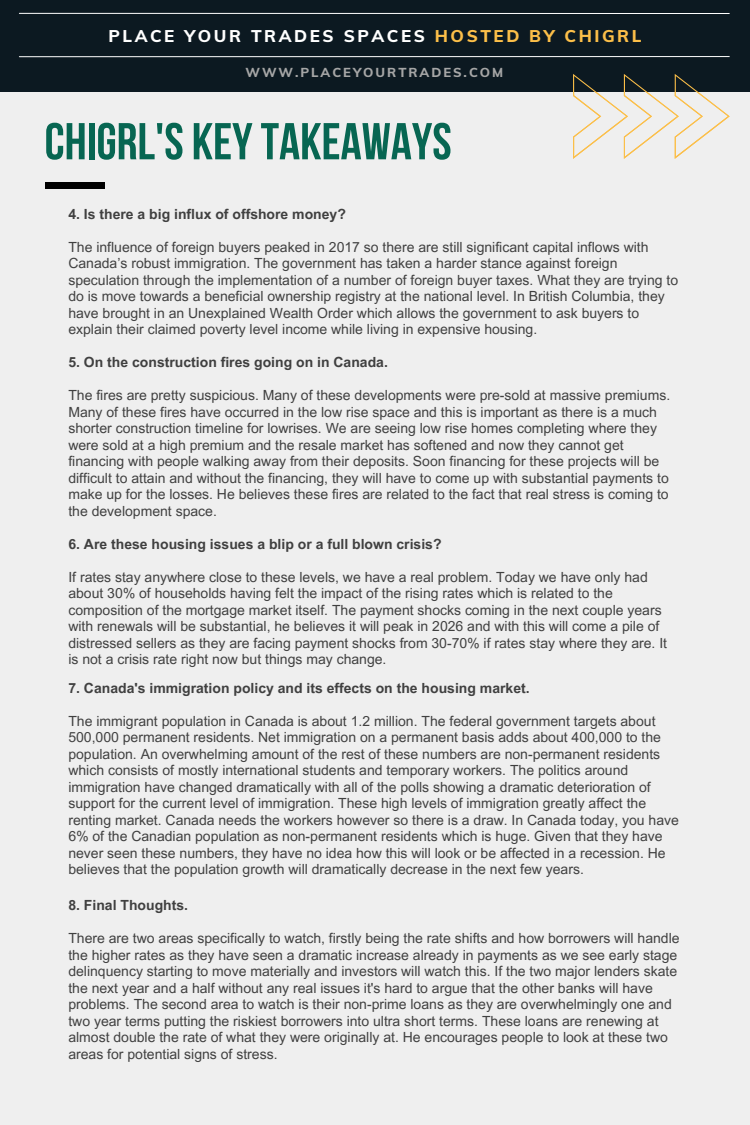
<style>
.page{position:relative;width:750px;height:1125px;background:#efefef}
.page>*{position:absolute;margin:0;border:0;box-sizing:border-box;transform-origin:0 0}
.t1{font:700 51.7px "Bebas Neue";color:#076652}
.t2{font:800 17px "Muli";letter-spacing:.15em;color:#fff}
.t3{font:14px/16.5px "Arial MT Pro";color:#404040}
.t4{font:700 14px "Arial MT Pro";color:#404040}
.t5{font:800 13px "Muli";letter-spacing:.15em;color:#a6a6a6}
.s1{color:#fcbf49}
</style>
<div class="page">
<div style="left:0;top:0;width:750px;height:92px;background:#0c1921"></div>
<hr style="left:19px;top:13px;width:710px;height:1px;background:#fff">
<hr style="left:19px;top:56px;width:710px;height:1px;background:#fff">
<svg style="left:573px;top:74px;width:157px;height:85px"></svg>
<div style="left:45px;top:182px;width:60px;height:7px;background:#000"></div>
<p class="t2" style="left:108px;top:25px;width:535px">PLACE YOUR TRADES SPACES <span class="s1">HOSTED BY CHIGRL</span></p>
<p class="t5" style="left:245px;top:64px;width:259px">WWW.PLACEYOURTRADES.COM</p>
<p class="t1" style="left:45px;top:121px;width:409px">CHIGRL'S KEYTAKEAWAYS</p>
<p class="t4" style="left:68px;top:209px;width:279px">4. Is there a big influx of offshore money?</p>
<p class="t3" style="left:68px;top:240px;width:611px">The influence of foreign buyers peaked in 2017 so there are still significant capital inflows with Canada’s robust immigration. The government has taken a harder stance against foreign speculation through the implementation of a number of foreign buyer taxes. What they are trying to do is move towards a beneficial ownership registry at the national level. In British Columbia, they have brought in an Unexplained Wealth Order which allows the government to ask buyers to explain their claimed poverty level income while living in expensive housing.</p>
<p class="t4" style="left:68px;top:357px;width:321px">5. On the construction fires going on in Canada.</p>
<p class="t3" style="left:68px;top:389px;width:603px">The fires are pretty suspicious. Many of these developments were pre-sold at massive premiums.<br>Many of these fires have occurred in the low rise space and this is important as there is a much shorter construction timeline for lowrises. We are seeing low rise homes completing where they were sold at a high premium and the resale market has softened and now they cannot get financing with people walking away from their deposits. Soon financing for these projects will be difficult to attain and without the financing, they will have to come up with substantial payments to make up for the losses. He believes these fires are related to the fact that real stress is coming to the development space.</p>
<p class="t4" style="left:68px;top:539px;width:375px">6. Are these housing issues a blip or a full blown crisis?</p>
<p class="t3" style="left:68px;top:570px;width:600px">If rates stay anywhere close to these levels, we have a real problem. Today we have only had about 30% of households having felt the impact of the rising rates which is related to the composition of the mortgage market itself. The payment shocks coming in the next couple years with renewals will be substantial, he believes it will peak in 2026 and with this will come a pile of distressed sellers as they are facing payment shocks from 30-70% if rates stay where they are. It is not a crisis rate right now but things may change.</p>
<p class="t4" style="left:68px;top:683px;width:463px">7. Canada's immigration policy and its effects on the housing market.</p>
<p class="t3" style="left:68px;top:714px;width:612px">The immigrant population in Canada is about 1.2 million. The federal government targets about 500,000 permanent residents. Net immigration on a permanent basis adds about 400,000 to the population. An overwhelming amount of the rest of these numbers are non-permanent residents which consists of mostly international students and temporary workers. The politics around immigration have changed dramatically with all of the polls showing a dramatic deterioration of support for the current level of immigration. These high levels of immigration greatly affect the renting market. Canada needs the workers however so there is a draw. In Canada today, you have 6% of the Canadian population as non-permanent residents which is huge. Given that they have never seen these numbers, they have no idea how this will look or be affected in a recession. He believes that the population growth will dramatically decrease in the next few years.</p>
<p class="t4" style="left:68px;top:900px;width:121px">8. Final Thoughts.</p>
<p class="t3" style="left:68px;top:932px;width:613px">There are two areas specifically to watch, firstly being the rate shifts and how borrowers will handle the higher rates as they have seen a dramatic increase already in payments as we see early stage delinquency starting to move materially and investors will watch this. If the two major lenders skate the next year and a half without any real issues it's hard to argue that the other banks will have problems. The second area to watch is their non-prime loans as they are overwhelmingly one and two year terms putting the riskiest borrowers into ultra short terms. These loans are renewing at almost double the rate of what they were originally at. He encourages people to look at these two areas for potential signs of stress.</p>
</div>
